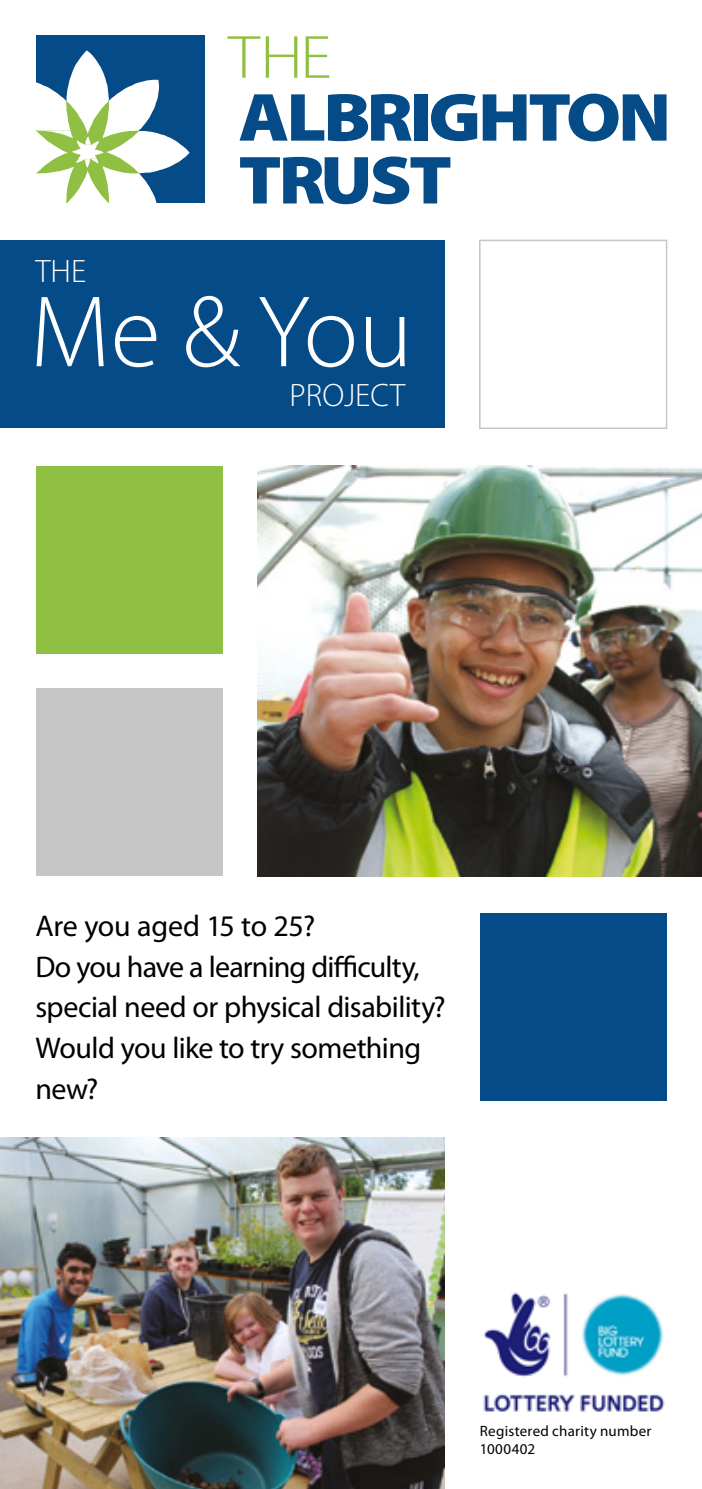
<style>
.page{position:relative;width:702px;height:1489px;background:#fff}
.page>*{position:absolute;margin:0;border:0;box-sizing:border-box;transform-origin:0 0}
.t1{font:300 102.5px "Myriad Pro";color:#fff}
.t2{font:300 32.5px "Myriad Pro";color:#fff}
.t3{font:30px/40.8px "Myriad Pro";letter-spacing:-.02em;color:#000}
.t4{font:15px/17.5px "Myriad Pro";letter-spacing:.02em;color:#000}
</style>
<div class="page">
<div style="left:37px;top:35px;width:168px;height:168px;background:#044b88"></div>
<svg style="left:36px;top:50px;width:153px;height:153px"></svg>
<svg style="left:239px;top:94px;width:173px;height:47px"></svg>
<div style="left:414px;top:94px;width:14px;height:47px;background:#044b88"></div>
<svg style="left:431px;top:94px;width:235px;height:47px"></svg>
<svg style="left:240px;top:156px;width:210px;height:48px"></svg>
<svg style="left:227px;top:36px;width:33px;height:42px"></svg>
<svg style="left:266px;top:36px;width:31px;height:42px"></svg>
<svg style="left:305px;top:36px;width:24px;height:42px"></svg>
<img style="left:483px;top:1292px;width:182px;height:120px">
<div style="left:0;top:240px;width:444px;height:187px;background:#044b88"></div>
<div style="left:479px;top:240px;width:188px;height:189px;border:2px solid #c6c6c6"></div>
<div style="left:36px;top:466px;width:187px;height:187px;background:#8fc043"></div>
<div style="left:480px;top:913px;width:186px;height:188px;background:#044b88"></div>
<div style="left:36px;top:687px;width:187px;height:188px;background:#c6c6c6"></div>
<img style="left:257px;top:465px;width:445px;height:411px">
<img style="left:0;top:1137px;width:444px;height:351px">
<p class="t2" style="left:35px;top:252px;width:52px">THE</p>
<h1 class="t1" style="left:30px;top:270px;width:384px">Me &amp; You</h1>
<p class="t2" style="left:289px;top:375px;width:117px">PROJECT</p>
<p class="t3" style="left:35px;top:904px;width:411px">Are you aged 15 to 25?<br>Do you have a learning difficulty, special need or physical disability?<br>Would you like to try something new?</p>
<p class="t4" style="left:480px;top:1421px;width:173px">Registered charity number<br>1000402</p>
</div>
